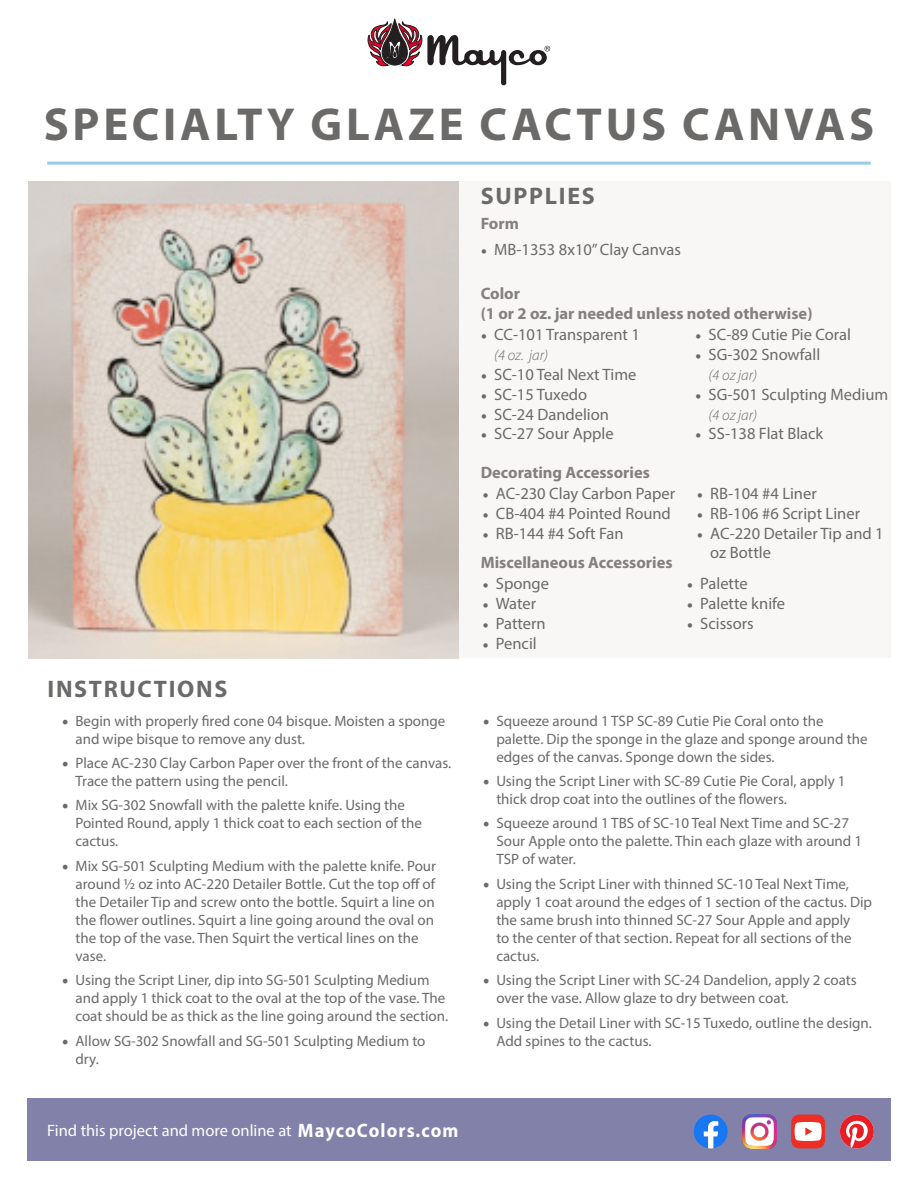
<style>
.page{position:relative;width:918px;height:1188px;background:#fff}
.page>*{position:absolute;margin:0;border:0;box-sizing:border-box;transform-origin:0 0}
.t1{font:700 46.5px "Myriad Pro";letter-spacing:.08em;color:#6b6a69}
.t2{font:700 24px "Myriad Pro";letter-spacing:.07em;color:#6b6a69}
.t3{font:700 19.5px "Myriad Pro";letter-spacing:.06em;color:#fff;scale:.95 1}
.t4{font:16.5px/19.8px "Myriad Pro";color:#6b6a69}
.t5{font:700 16.5px/19.8px "Myriad Pro";color:#83807f}
.t6{font:16.5px "Myriad Pro";color:#fff}
.t7{font:700 16.5px "Myriad Pro";color:#827f7e}
.t8{font:15px/18px "Myriad Pro";color:#6b6a69}
.t9{font:italic 300 15px "Myriad Pro";color:#6b6a69}
.s1{font-family:"Minion Pro"}
.s2{font-family:"Minion Pro";font-size:18px}
</style>
<div class="page">
<div style="left:427px;top:181px;width:464px;height:477px;background:#f9f6f6"></div>
<img style="left:28px;top:181px;width:431px;height:477px">
<div style="left:27px;top:1099px;width:864px;height:62px;background:#8181aa"></div>
<svg style="left:368px;top:19px;width:182px;height:66px"></svg>
<hr style="left:47px;top:162px;width:824px;height:3px;background:#97cbeb">
<svg style="left:694px;top:1115px;width:34px;height:33px"></svg>
<svg style="left:840px;top:1115px;width:34px;height:33px"></svg>
<div style="left:791px;top:1115px;width:34px;height:33px;background:#ee2e22;border-radius:8px"></div>
<svg style="left:795px;top:1122px;width:27px;height:19px"></svg>
<img style="left:742px;top:1115px;width:34px;height:33px">
<p class="t1" style="left:44px;top:94px;width:832px">SPECIALTY GLAZE CACTUS CANVAS</p>
<p class="t2" style="left:481px;top:180px;width:115px">SUPPLIES</p>
<p class="t5" style="left:481px;top:213px;width:40px">Form</p>
<p class="t4" style="left:481px;top:239px;width:202px"><span class="s1">•</span> MB-1353 8x10” Clay Canvas</p>
<p class="t5" style="left:481px;top:283px;width:333px">Color<br>(1 or 2 oz. jar needed unless noted otherwise)</p>
<p class="t2" style="left:48px;top:673px;width:181px">INSTRUCTIONS</p>
<p class="t8" style="left:75px;top:711px;width:371px;text-indent:-14px"><span class="s2">•</span> Begin with properly fired cone 04 bisque. Moisten a sponge and wipe bisque to remove any dust.</p>
<p class="t8" style="left:75px;top:754px;width:377px;text-indent:-14px"><span class="s2">•</span> Place AC-230 Clay Carbon Paper over the front of the canvas.<br>Trace the pattern using the pencil.</p>
<p class="t8" style="left:75px;top:796px;width:348px;text-indent:-14px"><span class="s2">•</span> Mix SG-302 Snowfall with the palette knife. Using the<br>Pointed Round, apply 1 thick coat to each section of the cactus.</p>
<p class="t8" style="left:75px;top:857px;width:362px;text-indent:-14px"><span class="s2">•</span> Mix SG-501 Sculpting Medium with the palette knife. Pour around ½ oz into AC-220 Detailer Bottle. Cut the top off of the Detailer Tip and screw onto the bottle. Squirt a line on the flower outlines. Squirt a line going around the oval on the top of the vase. Then Squirt the vertical lines on the vase.</p>
<p class="t8" style="left:75px;top:971px;width:374px;text-indent:-14px"><span class="s2">•</span> Using the Script Liner, dip into SG-501 Sculpting Medium and apply 1 thick coat to the oval at the top of the vase. The coat should be as thick as the line going around the section.</p>
<p class="t8" style="left:75px;top:1032px;width:352px;text-indent:-14px"><span class="s2">•</span> Allow SG-302 Snowfall and SG-501 Sculpting Medium to dry.</p>
<p class="t6" style="left:47px;top:1120px;width:246px">Find this project and more online at</p>
<p class="t3" style="left:298px;top:1118px;width:171px">MaycoColors.com</p>
<p class="t4" style="left:481px;top:325px;width:161px"><span class="s1">•</span> CC-101 Transparent 1</p>
<p class="t9" style="left:494px;top:346px;width:55px">(4 oz. jar)</p>
<p class="t4" style="left:481px;top:364px;width:157px"><span class="s1">•</span> SC-10 Teal Next Time</p>
<p class="t4" style="left:481px;top:384px;width:108px"><span class="s1">•</span> SC-15 Tuxedo</p>
<p class="t4" style="left:481px;top:404px;width:130px"><span class="s1">•</span> SC-24 Dandelion</p>
<p class="t4" style="left:481px;top:424px;width:134px"><span class="s1">•</span> SC-27 Sour Apple</p>
<p class="t5" style="left:481px;top:462px;width:171px">Decorating Accessories</p>
<p class="t4" style="left:482px;top:483px;width:194px"><span class="s1">•</span> AC-230 Clay Carbon Paper</p>
<p class="t4" style="left:482px;top:503px;width:190px"><span class="s1">•</span> CB-404 #4 Pointed Round</p>
<p class="t4" style="left:482px;top:523px;width:143px"><span class="s1">•</span> RB-144 #4 Soft Fan</p>
<p class="t7" style="left:481px;top:552px;width:193px">Miscellaneous Accessories</p>
<p class="t4" style="left:482px;top:574px;width:68px"><span class="s1">•</span> Sponge</p>
<p class="t4" style="left:482px;top:594px;width:55px"><span class="s1">•</span> Water</p>
<p class="t4" style="left:482px;top:613px;width:65px"><span class="s1">•</span> Pattern</p>
<p class="t4" style="left:482px;top:633px;width:56px"><span class="s1">•</span> Pencil</p>
<p class="t4" style="left:695px;top:325px;width:157px"><span class="s1">•</span> SC-89 Cutie Pie Coral</p>
<p class="t4" style="left:695px;top:345px;width:127px"><span class="s1">•</span> SG-302 Snowfall</p>
<p class="t9" style="left:709px;top:366px;width:50px">(4 oz jar)</p>
<p class="t4" style="left:695px;top:384px;width:195px"><span class="s1">•</span> SG-501 Sculpting Medium</p>
<p class="t9" style="left:709px;top:406px;width:50px">(4 oz jar)</p>
<p class="t4" style="left:695px;top:424px;width:130px"><span class="s1">•</span> SS-138 Flat Black</p>
<p class="t4" style="left:697px;top:483px;width:121px"><span class="s1">•</span> RB-104 #4 Liner</p>
<p class="t4" style="left:697px;top:503px;width:165px"><span class="s1">•</span> RB-106 #6 Script Liner</p>
<p class="t4" style="left:710px;top:523px;width:175px;text-indent:-14px"><span class="s1">•</span> AC-220 Detailer Tip and 1 oz Bottle</p>
<p class="t4" style="left:687px;top:574px;width:63px"><span class="s1">•</span> Palette</p>
<p class="t4" style="left:687px;top:594px;width:100px"><span class="s1">•</span> Palette knife</p>
<p class="t4" style="left:687px;top:613px;width:69px"><span class="s1">•</span> Scissors</p>
<p class="t8" style="left:496px;top:711px;width:373px;text-indent:-14px"><span class="s2">•</span> Squeeze around 1 TSP SC-89 Cutie Pie Coral onto the palette. Dip the sponge in the glaze and sponge around the edges of the canvas. Sponge down the sides.</p>
<p class="t8" style="left:496px;top:772px;width:351px;text-indent:-14px"><span class="s2">•</span> Using the Script Liner with SC-89 Cutie Pie Coral, apply 1 thick drop coat into the outlines of the flowers.</p>
<p class="t8" style="left:496px;top:814px;width:367px;text-indent:-14px"><span class="s2">•</span> Squeeze around 1 TBS of SC-10 Teal Next Time and SC-27<br>Sour Apple onto the palette. Thin each glaze with around 1<br>TSP of water.</p>
<p class="t8" style="left:496px;top:875px;width:377px;text-indent:-14px"><span class="s2">•</span> Using the Script Liner with thinned SC-10 Teal Next Time, apply 1 coat around the edges of 1 section of the cactus. Dip the same brush into thinned SC-27 Sour Apple and apply<br>to the center of that section. Repeat for all sections of the cactus.</p>
<p class="t8" style="left:496px;top:971px;width:362px;text-indent:-14px"><span class="s2">•</span> Using the Script Liner with SC-24 Dandelion, apply 2 coats over the vase. Allow glaze to dry between coat.</p>
<p class="t8" style="left:496px;top:1014px;width:377px;text-indent:-14px"><span class="s2">•</span> Using the Detail Liner with SC-15 Tuxedo, outline the design.<br>Add spines to the cactus.</p>
</div>
